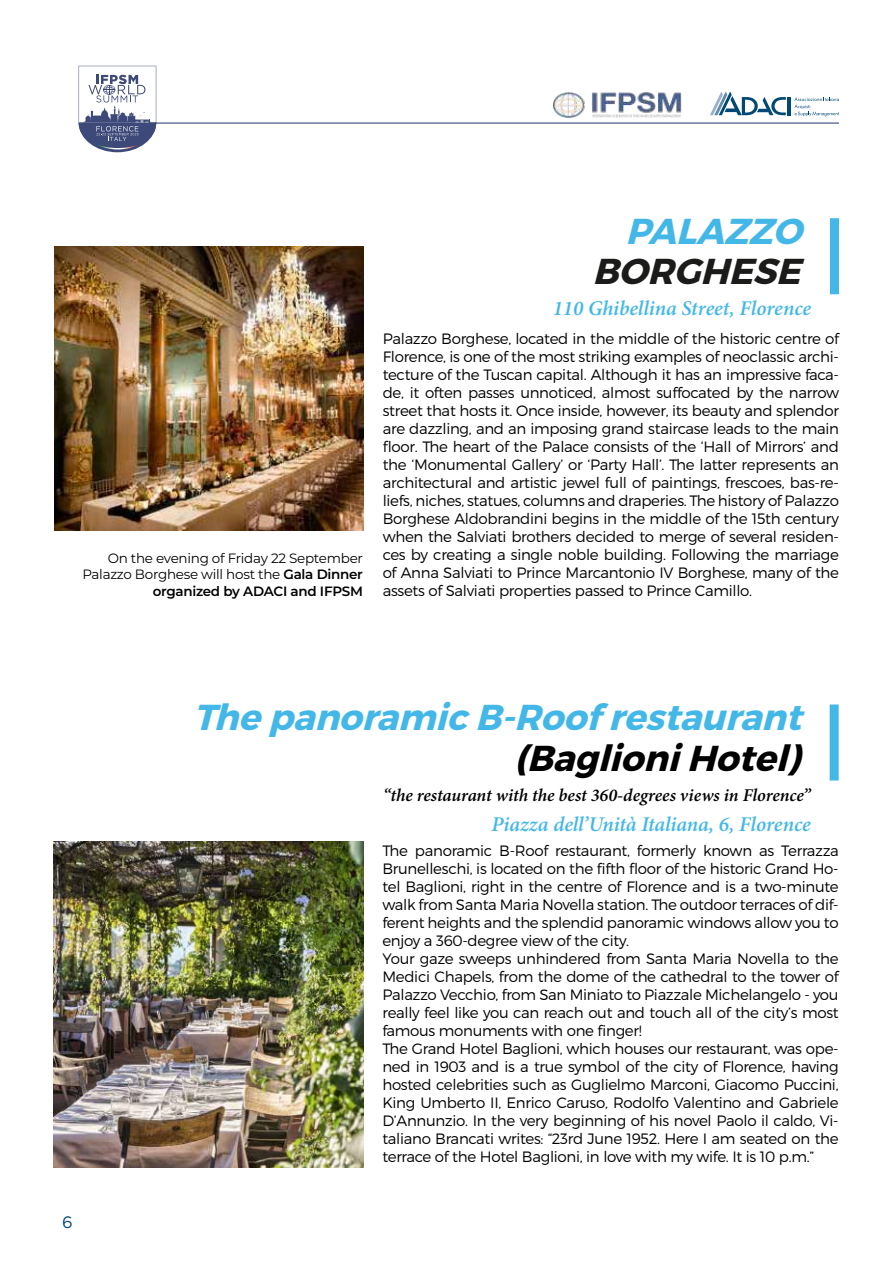
<style>
.page{position:relative;width:893px;height:1263px;background:#fff}
.page>*{position:absolute;margin:0;border:0;box-sizing:border-box;transform-origin:0 0}
.t1{font:italic 700 36px "Montserrat";color:#43b8e8}
.t2{font:italic 700 36px "Montserrat";color:#000}
.t3{font:italic 700 36px "Montserrat";color:#1b1b1a}
.t4{font:italic 600 21px "Minion Pro";letter-spacing:-.005em;color:#43b8e8}
.t5{font:italic 600 18px "Minion Pro";letter-spacing:-.005em;color:#000}
.t6{font:16.5px "Gotham HTF";color:#004876}
.t7{font:300 15px/18px "Montserrat";letter-spacing:-.02em;color:#000;text-align:justify}
.t8{font:13.5px/16.5px "Montserrat";letter-spacing:-.02em;color:#000;text-align:right}
.s1{font-weight:600}
</style>
<div class="page">
<hr style="left:152px;top:122px;width:687px;height:2px;background:#3d4978">
<hr style="left:788px;top:97px;width:3px;height:18px;background:#004876">
<svg style="left:710px;top:92px;width:76px;height:23px"></svg>
<svg style="left:794px;top:97px;width:45px;height:19px"></svg>
<img style="left:554px;top:92px;width:128px;height:26px">
<svg style="left:79px;top:66px;width:77px;height:86px"></svg>
<div style="left:830px;top:218px;width:9px;height:76px;background:#43b8e8"></div>
<img style="left:54px;top:247px;width:309px;height:283px">
<div style="left:830px;top:704px;width:9px;height:76px;background:#43b8e8"></div>
<img style="left:54px;top:842px;width:309px;height:325px">
<p class="t8" style="left:82px;top:549px;width:282px">On the evening of Friday 22 September<br>Palazzo Borghese will host the <span class="s1">Gala Dinner organized by ADACI and IFPSM</span></p>
<h1 class="t1" style="left:626px;top:209px;width:189px">PALAZZO</h1>
<h1 class="t3" style="left:592px;top:249px;width:221px">BORGHESE</h1>
<h2 class="t4" style="left:553px;top:295px;width:260px">110 Ghibellina Street, Florence</h2>
<p class="t7" style="left:383px;top:329px;width:458px">Palazzo Borghese, located in the middle of the historic centre of Florence, is one of the most striking examples of neoclassic archi&shy;tecture of the Tuscan capital. Although it has an impressive faca&shy;de, it often passes unnoticed, almost suffocated by the narrow street that hosts it. Once inside, however, its beauty and splendor are dazzling, and an imposing grand staircase leads to the main floor. The heart of the Palace consists of the ‘Hall of Mirrors’ and the ‘Monumental Gallery’ or ‘Party Hall’. The latter represents an architectural and artistic jewel full of paintings, frescoes, bas-re&shy;liefs, niches, statues, columns and draperies. The history of Palazzo Borghese Aldobrandini begins in the middle of the 15th century when the Salviati brothers decided to merge of several residen&shy;ces by creating a single noble building. Following the marriage of Anna Salviati to Prince Marcantonio IV Borghese, many of the assets of Salviati properties passed to Prince Camillo.</p>
<p class="t6" style="left:62px;top:1213px;width:12px">6</p>
<h1 class="t1" style="left:193px;top:695px;width:621px">ThepanoramicB-Roof restaurant</h1>
<h1 class="t2" style="left:514px;top:735px;width:299px">(BaglioniHotel)</h1>
<p class="t5" style="left:383px;top:784px;width:429px">“the restaurant with the best 360-degrees views in Florence”</p>
<h2 class="t4" style="left:491px;top:812px;width:321px">Piazza dell’Unità Italiana, 6, Florence</h2>
<p class="t7" style="left:382px;top:842px;width:458px;text-align:left">The panoramic B-Roof restaurant, formerly known as Terrazza Brunelleschi, is located on the fifth floor of the historic Grand Ho&shy;tel Baglioni, right in the centre of Florence and is a two-minute walk from Santa Maria Novella station. The outdoor terraces of dif&shy;ferent heights and the splendid panoramic windows allow you to enjoy a 360-degree view of the city.<br>Your gaze sweeps unhindered from Santa Maria Novella to the Medici Chapels, from the dome of the cathedral to the tower of Palazzo Vecchio, from San Miniato to Piazzale Michelangelo - you really feel like you can reach out and touch all of the city’s most famous monuments with one finger!<br>The Grand Hotel Baglioni, which houses our restaurant, was ope&shy;ned in 1903 and is a true symbol of the city of Florence, having hosted celebrities such as Guglielmo Marconi, Giacomo Puccini, King Umberto II, Enrico Caruso, Rodolfo Valentino and Gabriele D’Annunzio. In the very beginning of his novel Paolo il caldo, Vi&shy;taliano Brancati writes: “23rd June 1952. Here I am seated on the terrace of the Hotel Baglioni, in love with my wife. It is 10 p.m.”</p>
</div>
